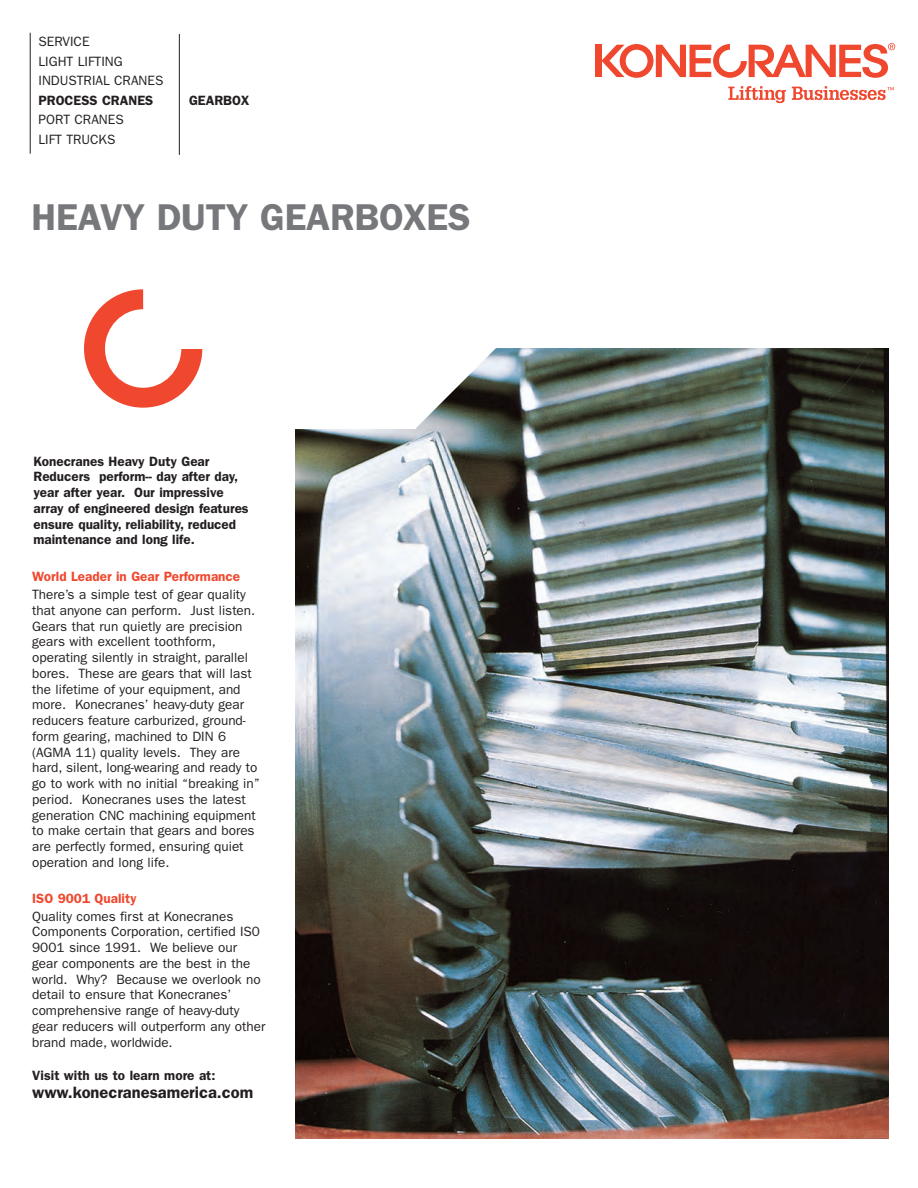
<style>
.page{position:relative;width:918px;height:1188px;background:#fff}
.page>*{position:absolute;margin:0;border:0;box-sizing:border-box;transform-origin:0 0}
.t1{font:600 37.5px "Franklin Gothic";letter-spacing:-.005em;color:#76787b}
.t2{font:600 16.5px "Franklin Gothic";color:#231f20}
.t3{font:13.5px/15.8px "Franklin Gothic";color:#231f20}
.t4{font:600 13.5px/15.8px "Franklin Gothic";color:#231f20}
.t5{font:600 13.5px "Franklin Gothic";color:#ef482f}
</style>
<div class="page">
<img style="left:295px;top:349px;width:594px;height:790px">
<div style="left:596px;top:45px;width:6px;height:32px;background:#ef482f"></div>
<svg style="left:602px;top:43px;width:293px;height:35px"></svg>
<svg style="left:728px;top:86px;width:58px;height:17px"></svg>
<svg style="left:792px;top:86px;width:102px;height:14px"></svg>
<svg style="left:416px;top:348px;width:88px;height:81px"></svg>
<div style="left:18px;top:273px;width:398px;height:156px;background:#fff"></div>
<svg style="left:84px;top:289px;width:118px;height:119px"></svg>
<hr style="left:30px;top:33px;width:1px;height:121px;background:#231f20">
<hr style="left:179px;top:34px;width:1px;height:121px;background:#231f20">
<p class="t3" style="left:39px;top:33px;width:126px;line-height:19.5px">SERVICE<br>LIGHT LIFTING<br>INDUSTRIAL CRANES</p>
<p class="t4" style="left:39px;top:93px;width:116px">PROCESS CRANES</p>
<p class="t3" style="left:39px;top:111px;width:87px;line-height:19.5px">PORT CRANES<br>LIFT TRUCKS</p>
<p class="t4" style="left:189px;top:94px;width:62px">GEARBOX</p>
<h1 class="t1" style="left:32px;top:204px;width:440px">HEAVY DUTY GEARBOXES</h1>
<p class="t4" style="left:33px;top:454px;width:217px">Konecranes Heavy Duty Gear<br>Reducers perform-- day after day, year after year. Our impressive array of engineered design features ensure quality, reliability, reduced maintenance and long life.</p>
<p class="t5" style="left:32px;top:572px;width:209px">World Leader in Gear Performance</p>
<p class="t3" style="left:32px;top:588px;width:229px">There’s a simple test of gear quality that anyone can perform. Just listen.<br>Gears that run quietly are precision gears with excellent toothform, operating silently in straight, parallel bores. These are gears that will last the lifetime of your equipment, and more. Konecranes’ heavy-duty gear reducers feature carburized, ground&shy;form gearing, machined to DIN 6 (AGMA 11) quality levels. They are hard, silent, long-wearing and ready to go to work with no initial “breaking in” period. Konecranes uses the latest generation CNC machining equipment to make certain that gears and bores are perfectly formed, ensuring quiet operation and long life.</p>
<p class="t5" style="left:32px;top:893px;width:106px">ISO 9001 Quality</p>
<p class="t3" style="left:32px;top:909px;width:235px">Quality comes first at Konecranes Components Corporation, certified IS0<br>9001 since 1991. We believe our gear components are the best in the world. Why? Because we overlook no detail to ensure that Konecranes’ comprehensive range of heavy-duty gear reducers will outperform any other brand made, worldwide.</p>
<p class="t4" style="left:32px;top:1069px;width:185px">Visit with us to learn more at:</p>
<p class="t2" style="left:32px;top:1087px;width:223px">www.konecranesamerica.com</p>
</div>
